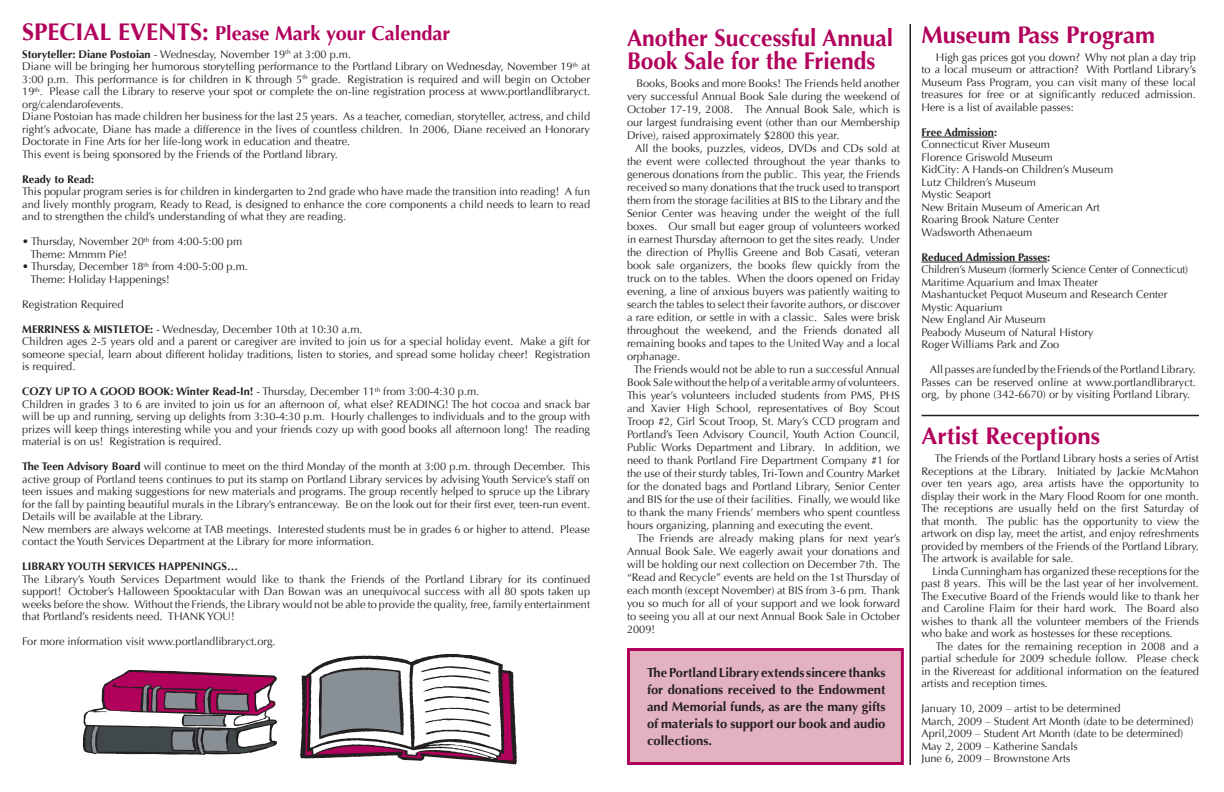
<style>
.page{position:relative;width:1224px;height:792px;background:#fff}
.page>*{position:absolute;margin:0;border:0;box-sizing:border-box;transform-origin:0 0}
.t1{font:700 24px/23px "Optima";color:#b2015c;scale:.95 1}
.t2{font:700 24px "Optima";color:#b2015c}
.t3{font:700 20px "Optima";color:#b2015c}
.t4{font:700 13px/17px "Optima";color:#231f20;text-align:justify}
.t5{font:11px/12.5px "Optima";color:#231f20;text-align:justify}
.t6{font:11px/12.5px "Optima";color:#231f20;scale:.95 1}
.t7{font:700 11px "Optima";color:#231f20}
.s1{font-size:24px}
.s2{font-weight:700}
</style>
<div class="page">
<div style="left:628px;top:650px;width:274px;height:114px;background:#e3b2c1"></div>
<div style="left:627px;top:648px;width:277px;height:117px;border:3px solid #b2015c"></div>
<hr style="left:921px;top:137px;width:73px;height:1px;background:#231f20">
<hr style="left:921px;top:262px;width:126px;height:1px;background:#231f20">
<hr style="left:922px;top:415px;width:277px;height:1px;background:#231f20">
<hr style="left:910px;top:24px;width:1px;height:741px;background:#231f20">
<svg style="left:300px;top:653px;width:217px;height:112px"></svg>
<svg style="left:82px;top:669px;width:195px;height:86px"></svg>
<h2 class="t3" style="left:22px;top:22px;width:430px"><span class="s1">SPECIAL EVENTS:</span> Please Mark your Calendar</h2>
<p class="t5" style="left:22px;top:48px;width:569px;text-align:left"><span class="s2">Storyteller: Diane Postoian</span> - Wednesday, November 19<sup>th</sup> at 3:00 p.m.<br>Diane will be bringing her humorous storytelling performance to the Portland Library on Wednesday, November 19<sup>th</sup> at 3:00 p.m. This performance is for children in K through 5<sup>th</sup> grade. Registration is required and will begin on October 19<sup>th</sup>. Please call the Library to reserve your spot or complete the on-line registration process at www.portlandlibraryct. org/calendarofevents.<br>Diane Postoian has made children her business for the last 25 years. As a teacher, comedian, storyteller, actress, and child right’s advocate, Diane has made a difference in the lives of countless children. In 2006, Diane received an Honorary Doctorate in Fine Arts for her life-long work in education and theatre.<br>This event is being sponsored by the Friends of the Portland library.</p>
<p class="t7" style="left:22px;top:173px;width:73px">Ready to Read:</p>
<p class="t5" style="left:22px;top:186px;width:569px">This popular program series is for children in kindergarten to 2nd grade who have made the transition into reading! A fun and lively monthly program, Ready to Read, is designed to enhance the core components a child needs to learn to read and to strengthen the child’s understanding of what they are reading.</p>
<p class="t5" style="left:31px;top:236px;width:213px;text-indent:-8px">• Thursday, November 20<sup>th</sup> from 4:00-5:00 pm<br>Theme: Mmmm Pie!</p>
<p class="t5" style="left:31px;top:261px;width:219px;text-indent:-8px">• Thursday, December 18<sup>th</sup> from 4:00-5:00 p.m.<br>Theme: Holiday Happenings!</p>
<p class="t5" style="left:22px;top:298px;width:103px">Registration Required</p>
<p class="t5" style="left:22px;top:323px;width:569px;text-align:left"><span class="s2">MERRINESS &amp; MISTLETOE:</span> - Wednesday, December 10th at 10:30 a.m.<br>Children ages 2-5 years old and a parent or caregiver are invited to join us for a special holiday event. Make a gift for someone special, learn about different holiday traditions, listen to stories, and spread some holiday cheer! Registration is required.</p>
<p class="t5" style="left:22px;top:386px;width:569px;text-align:left"><span class="s2">COZY UP TO A GOOD BOOK: Winter Read-In!</span> - Thursday, December 11<sup>th</sup> from 3:00-4:30 p.m.<br>Children in grades 3 to 6 are invited to join us for an afternoon of, what else? READING! The hot cocoa and snack bar will be up and running, serving up delights from 3:30-4:30 p.m. Hourly challenges to individuals and to the group with prizes will keep things interesting while you and your friends cozy up with good books all afternoon long! The reading material is on us! Registration is required.</p>
<p class="t5" style="left:22px;top:461px;width:569px;text-align:left"><span class="s2">The Teen Advisory Board</span> will continue to meet on the third Monday of the month at 3:00 p.m. through December. This active group of Portland teens continues to put its stamp on Portland Library services by advising Youth Service’s staff on teen issues and making suggestions for new materials and programs. The group recently helped to spruce up the Library for the fall by painting beautiful murals in the Library’s entranceway. Be on the look out for their first ever, teen-run event.<br>Details will be available at the Library.<br>New members are always welcome at TAB meetings. Interested students must be in grades 6 or higher to attend. Please contact the Youth Services Department at the Library for more information.</p>
<p class="t7" style="left:22px;top:560px;width:217px">LIBRARY YOUTH SERVICES HAPPENINGS…</p>
<p class="t5" style="left:22px;top:573px;width:569px">The Library’s Youth Services Department would like to thank the Friends of the Portland Library for its continued support! October’s Halloween Spooktacular with Dan Bowan was an unequivocal success with all 80 spots taken up weeks before the show. Without the Friends, the Library would not be able to provide the quality, free, family entertainment that Portland’s residents need. THANK YOU!</p>
<p class="t5" style="left:22px;top:636px;width:255px">For more information visit www.portlandlibraryct.org.</p>
<h1 class="t1" style="left:627px;top:27px;width:282px">Another Successful Annual<br>Book Sale for the Friends</h1>
<p class="t5" style="left:627px;top:77px;width:275px;line-height:13px;text-indent:9px">Books, Books and more Books! The Friends held another very successful Annual Book Sale during the weekend of October 17-19, 2008. The Annual Book Sale, which is our largest fundraising event (other than our Membership Drive), raised approximately $2800 this year.</p>
<p class="t5" style="left:627px;top:142px;width:275px;line-height:13px;text-indent:8px">All the books, puzzles, videos, DVDs and CDs sold at the event were collected throughout the year thanks to generous donations from the public. This year, the Friends received so many donations that the truck used to transport them from the storage facilities at BIS to the Library and the Senior Center was heaving under the weight of the full boxes. Our small but eager group of volunteers worked in earnest Thursday afternoon to get the sites ready. Under the direction of Phyllis Greene and Bob Casati, veteran book sale organizers, the books flew quickly from the truck on to the tables. When the doors opened on Friday evening, a line of anxious buyers was patiently waiting to search the tables to select their favorite authors, or discover a rare edition, or settle in with a classic. Sales were brisk throughout the weekend, and the Friends donated all remaining books and tapes to the United Way and a local orphanage.</p>
<p class="t5" style="left:627px;top:363px;width:275px;line-height:13px;text-indent:7px">The Friends would not be able to run a successful Annual Book Sale without the help of a veritable army of volunteers.<br>This year’s volunteers included students from PMS, PHS and Xavier High School, representatives of Boy Scout Troop #2, Girl Scout Troop, St. Mary’s CCD program and Portland’s Teen Advisory Council, Youth Action Council, Public Works Department and Library. In addition, we need to thank Portland Fire Department Company #1 for the use of their sturdy tables, Tri-Town and Country Market for the donated bags and Portland Library, Senior Center and BIS for the use of their facilities. Finally, we would like to thank the many Friends’ members who spent countless hours organizing, planning and executing the event.</p>
<p class="t5" style="left:627px;top:532px;width:275px;line-height:13px;text-indent:10px">The Friends are already making plans for next year’s Annual Book Sale. We eagerly await your donations and will be holding our next collection on December 7th. The “Read and Recycle” events are held on the 1st Thursday of each month (except November) at BIS from 3-6 pm. Thank you so much for all of your support and we look forward to seeing you all at our next Annual Book Sale in October 2009!</p>
<p class="t4" style="left:647px;top:665px;width:240px">The Portland Library extends sincere thanks for donations received to the Endowment and Memorial funds, as are the many gifts of materials to support our book and audio collections.</p>
<h1 class="t2" style="left:921px;top:21px;width:235px">Museum Pass Program</h1>
<p class="t5" style="left:922px;top:51px;width:276px;text-indent:14px">High gas prices got you down? Why not plan a day trip to a local museum or attraction? With Portland Library’s Museum Pass Program, you can visit many of these local treasures for free or at significantly reduced admission.<br>Here is a list of available passes:</p>
<p class="t7" style="left:922px;top:126px;width:77px">Free Admission:</p>
<p class="t5" style="left:921px;top:139px;width:193px;text-align:left">Connecticut River Museum<br>Florence Griswold Museum<br>KidCity: A Hands-on Children’s Museum<br>Lutz Children’s Museum<br>Mystic Seaport<br>New Britain Museum of American Art<br>Roaring Brook Nature Center<br>Wadsworth Athenaeum</p>
<p class="t7" style="left:921px;top:251px;width:130px">Reduced Admission Passes:</p>
<p class="t6" style="left:921px;top:264px;width:282px">Children’s Museum (formerly Science Center of Connecticut)<br>Maritime Aquarium and Imax Theater<br>Mashantucket Pequot Museum and Research Center Mystic Aquarium<br>New England Air Museum<br>Peabody Museum of Natural History<br>Roger Williams Park and Zoo</p>
<p class="t5" style="left:921px;top:364px;width:276px;text-indent:8px">All passes are funded by the Friends of the Portland Library.<br>Passes can be reserved online at www.portlandlibraryct. org, by phone (342-6670) or by visiting Portland Library.</p>
<h1 class="t2" style="left:921px;top:422px;width:180px">Artist Receptions</h1>
<p class="t5" style="left:921px;top:452px;width:279px;text-indent:13px">The Friends of the Portland Library hosts a series of Artist Receptions at the Library. Initiated by Jackie McMahon over ten years ago, area artists have the opportunity to display their work in the Mary Flood Room for one month.<br>The receptions are usually held on the first Saturday of that month. The public has the opportunity to view the artwork on disp lay, meet the artist, and enjoy refreshments provided by members of the Friends of the Portland Library.<br>The artwork is available for sale.</p>
<p class="t5" style="left:921px;top:565px;width:279px;text-indent:11px">Linda Cunningham has organized these receptions for the past 8 years. This will be the last year of her involvement.<br>The Executive Board of the Friends would like to thank her and Caroline Flaim for their hard work. The Board also wishes to thank all the volunteer members of the Friends who bake and work as hostesses for these receptions.</p>
<p class="t5" style="left:921px;top:640px;width:279px;text-indent:14px">The dates for the remaining reception in 2008 and a partial schedule for 2009 schedule follow. Please check in the Rivereast for additional information on the featured artists and reception times.</p>
<p class="t5" style="left:921px;top:702px;width:273px;text-align:left">January 10, 2009 – artist to be determined<br>March, 2009 – Student Art Month (date to be determined)<br>April,2009 – Student Art Month (date to be determined)<br>May 2, 2009 – Katherine Sandals<br>June 6, 2009 – Brownstone Arts</p>
</div>
